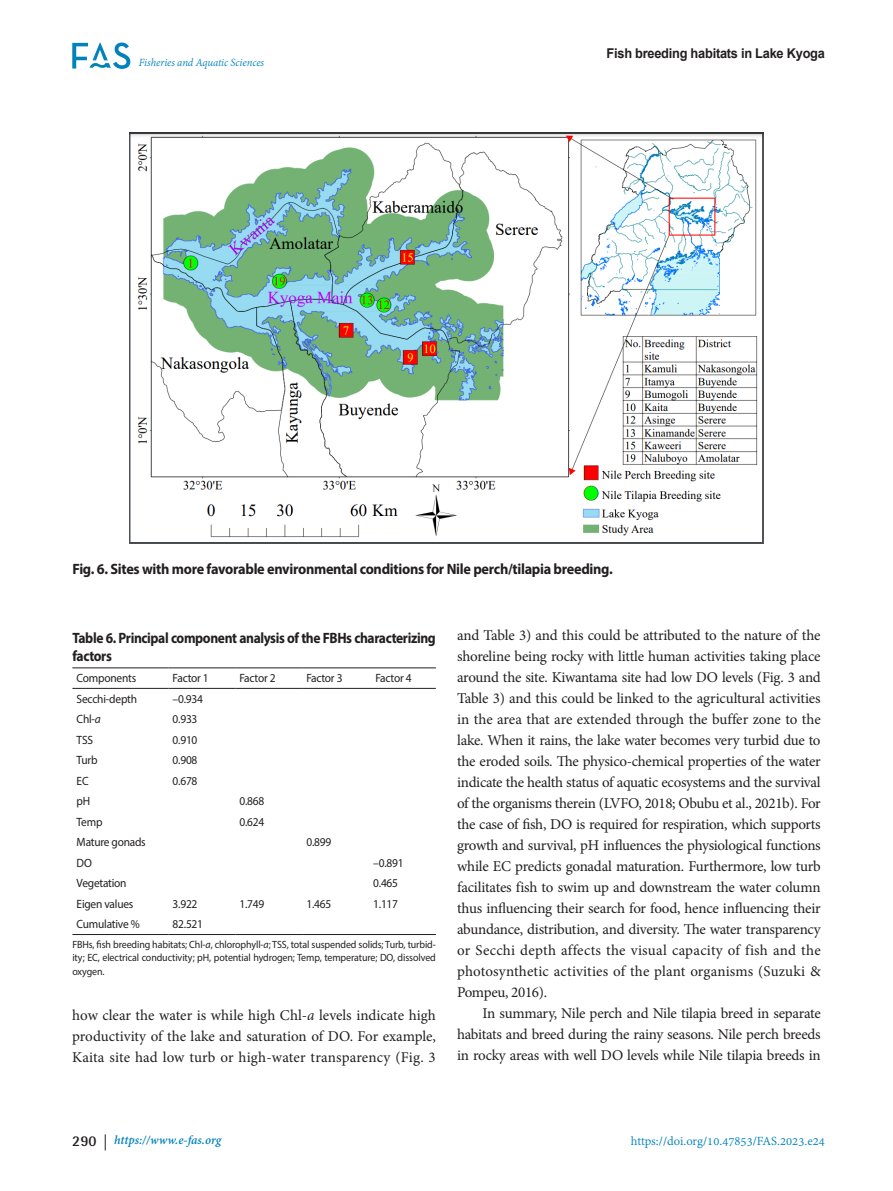
<style>
.page{position:relative;width:893px;height:1191px;background:#fff}
.page>*{position:absolute;margin:0;border:0;box-sizing:border-box;transform-origin:0 0}
.표준{font:15px/21px "Minion Pro";color:#231f20;text-align:justify}
.table_title{font:700 15px "Myriad Pro";letter-spacing:-.025em;color:#231f20;scale:.95 1}
.table_title-2{font:700 15px/18px "Myriad Pro";letter-spacing:-.025em;color:#231f20;scale:.9 1}
.t1{font:13.5px "Adobe Devanagari";color:#0082bb}
.t2{font:700 13.5px "Arial";letter-spacing:-.02em;color:#231f20;scale:.95 1}
.t3{font:italic 700 13.5px "Adobe Devanagari";color:#0082bb}
.table_main_text_left{font:12px "Myriad Pro";letter-spacing:-.02em;color:#231f20;scale:.95 1}
.t4{font:italic 12px "Adobe Devanagari";letter-spacing:-.005em;color:#0082bb;scale:.95 1}
.table_footnote{font:10.5px/13.5px "Myriad Pro";letter-spacing:-.01em;color:#231f20;text-align:justify;scale:.95 1}
.s1{font-style:italic}
.s2{font-family:"Rotis Semi Sans Std";font-style:normal;font-size:15px;color:#231f20}
.s3{font-family:"Helvetica Neue LT Pro";font-weight:400;font-style:normal;font-size:16.05px;color:#231f20}
</style>
<div class="page">
<svg style="left:72px;top:43px;width:58px;height:26px"></svg>
<img style="left:130px;top:133px;width:633px;height:411px">
<hr style="left:72px;top:934px;width:96px;height:1px;background:#231f20">
<hr style="left:168px;top:934px;width:67px;height:1px;background:#231f20">
<hr style="left:235px;top:934px;width:67px;height:1px;background:#231f20">
<hr style="left:302px;top:934px;width:67px;height:1px;background:#231f20">
<hr style="left:369px;top:934px;width:67px;height:1px;background:#231f20">
<hr style="left:72px;top:667px;width:96px;height:1px;background:#231f20">
<hr style="left:168px;top:667px;width:67px;height:1px;background:#231f20">
<hr style="left:235px;top:667px;width:67px;height:1px;background:#231f20">
<hr style="left:302px;top:667px;width:67px;height:1px;background:#231f20">
<hr style="left:369px;top:667px;width:67px;height:1px;background:#231f20">
<hr style="left:72px;top:688px;width:96px;height:1px;background:#231f20">
<hr style="left:168px;top:688px;width:67px;height:1px;background:#231f20">
<hr style="left:235px;top:688px;width:67px;height:1px;background:#231f20">
<hr style="left:302px;top:688px;width:67px;height:1px;background:#231f20">
<hr style="left:369px;top:688px;width:67px;height:1px;background:#231f20">
<p class="t4" style="left:139px;top:56px;width:133px">Fisheries and Aquatic Sciences</p>
<p class="t2" style="left:607px;top:44px;width:231px">Fish breeding habitats in Lake Kyoga</p>
<p class="table_title" style="left:72px;top:559px;width:570px">Fig. 6. Sites with more favorable environmental conditions for Nile perch/tilapia breeding.</p>
<p class="table_title-2" style="left:72px;top:628px;width:405px">Table 6. Principal component analysis of the FBHs characterizing factors</p>
<p class="table_main_text_left" style="left:77px;top:670px;width:64px">Components</p>
<p class="table_main_text_left" style="left:173px;top:670px;width:40px">Factor 1</p>
<p class="table_main_text_left" style="left:239px;top:670px;width:40px">Factor 2</p>
<p class="table_main_text_left" style="left:306px;top:670px;width:40px">Factor 3</p>
<p class="table_main_text_left" style="left:375px;top:670px;width:40px">Factor 4</p>
<p class="table_main_text_left" style="left:77px;top:691px;width:65px">Secchi-depth</p>
<p class="table_main_text_left" style="left:173px;top:691px;width:33px">–0.934</p>
<p class="table_main_text_left" style="left:77px;top:712px;width:27px">Chl-<span class="s1">a</span></p>
<p class="table_main_text_left" style="left:173px;top:712px;width:28px">0.933</p>
<p class="table_main_text_left" style="left:77px;top:732px;width:19px">TSS</p>
<p class="table_main_text_left" style="left:173px;top:732px;width:28px">0.910</p>
<p class="table_main_text_left" style="left:77px;top:753px;width:24px">Turb</p>
<p class="table_main_text_left" style="left:173px;top:753px;width:28px">0.908</p>
<p class="table_main_text_left" style="left:77px;top:773px;width:14px">EC</p>
<p class="table_main_text_left" style="left:173px;top:773px;width:28px">0.678</p>
<p class="table_main_text_left" style="left:77px;top:794px;width:16px">pH</p>
<p class="table_main_text_left" style="left:239px;top:794px;width:28px">0.868</p>
<p class="table_main_text_left" style="left:77px;top:814px;width:29px">Temp</p>
<p class="table_main_text_left" style="left:239px;top:814px;width:28px">0.624</p>
<p class="table_main_text_left" style="left:77px;top:835px;width:74px">Mature gonads</p>
<p class="table_main_text_left" style="left:306px;top:835px;width:28px">0.899</p>
<p class="table_main_text_left" style="left:77px;top:855px;width:18px">DO</p>
<p class="table_main_text_left" style="left:373px;top:855px;width:33px">–0.891</p>
<p class="table_main_text_left" style="left:77px;top:876px;width:54px">Vegetation</p>
<p class="table_main_text_left" style="left:373px;top:876px;width:28px">0.465</p>
<p class="table_main_text_left" style="left:77px;top:896px;width:61px">Eigen values</p>
<p class="table_main_text_left" style="left:173px;top:896px;width:28px">3.922</p>
<p class="table_main_text_left" style="left:239px;top:896px;width:28px">1.749</p>
<p class="table_main_text_left" style="left:306px;top:896px;width:28px">1.465</p>
<p class="table_main_text_left" style="left:373px;top:896px;width:28px">1.117</p>
<p class="table_main_text_left" style="left:77px;top:917px;width:68px">Cumulative %</p>
<p class="table_main_text_left" style="left:173px;top:917px;width:34px">82.521</p>
<p class="table_footnote" style="left:72px;top:937px;width:384px">FBHs, fish breeding habitats; Chl-<span class="s1">a</span>, chlorophyll-<span class="s1">a</span>; TSS, total suspended solids; Turb, turbid&shy;ity; EC, electrical conductivity; pH, potential hydrogen; Temp, temperature; DO, dissolved oxygen.</p>
<p class="표준" style="left:72px;top:1004px;width:365px">how clear the water is while high Chl-<span class="s1">a</span> levels indicate high productivity of the lake and saturation of DO. For example, Kaita site had low turb or high-water transparency (Fig. 3</p>
<p class="표준" style="left:457px;top:625px;width:365px">and Table 3) and this could be attributed to the nature of the shoreline being rocky with little human activities taking place around the site. Kiwantama site had low DO levels (Fig. 3 and Table 3) and this could be linked to the agricultural activities in the area that are extended through the buffer zone to the lake. When it rains, the lake water becomes very turbid due to the eroded soils. The physico-chemical properties of the water indicate the health status of aquatic ecosystems and the survival of the organisms therein (LVFO, 2018; Obubu et al., 2021b). For the case of fish, DO is required for respiration, which supports growth and survival, pH influences the physiological functions while EC predicts gonadal maturation. Furthermore, low turb facilitates fish to swim up and downstream the water column thus influencing their search for food, hence influencing their abundance, distribution, and diversity. The water transparency or Secchi depth affects the visual capacity of fish and the photosynthetic activities of the plant organisms (Suzuki &amp; Pompeu, 2016).</p>
<p class="표준" style="left:457px;top:1003px;width:365px;text-indent:26px">In summary, Nile perch and Nile tilapia breed in separate habitats and breed during the rainy seasons. Nile perch breeds in rocky areas with well DO levels while Nile tilapia breeds in</p>
<p class="t3" style="left:72px;top:1132px;width:151px"><span class="s2">290</span> <span class="s3">|</span> https://www.e-fas.org</p>
<p class="t1" style="left:631px;top:1133px;width:196px">https://doi.org/10.47853/FAS.2023.e24</p>
</div>
